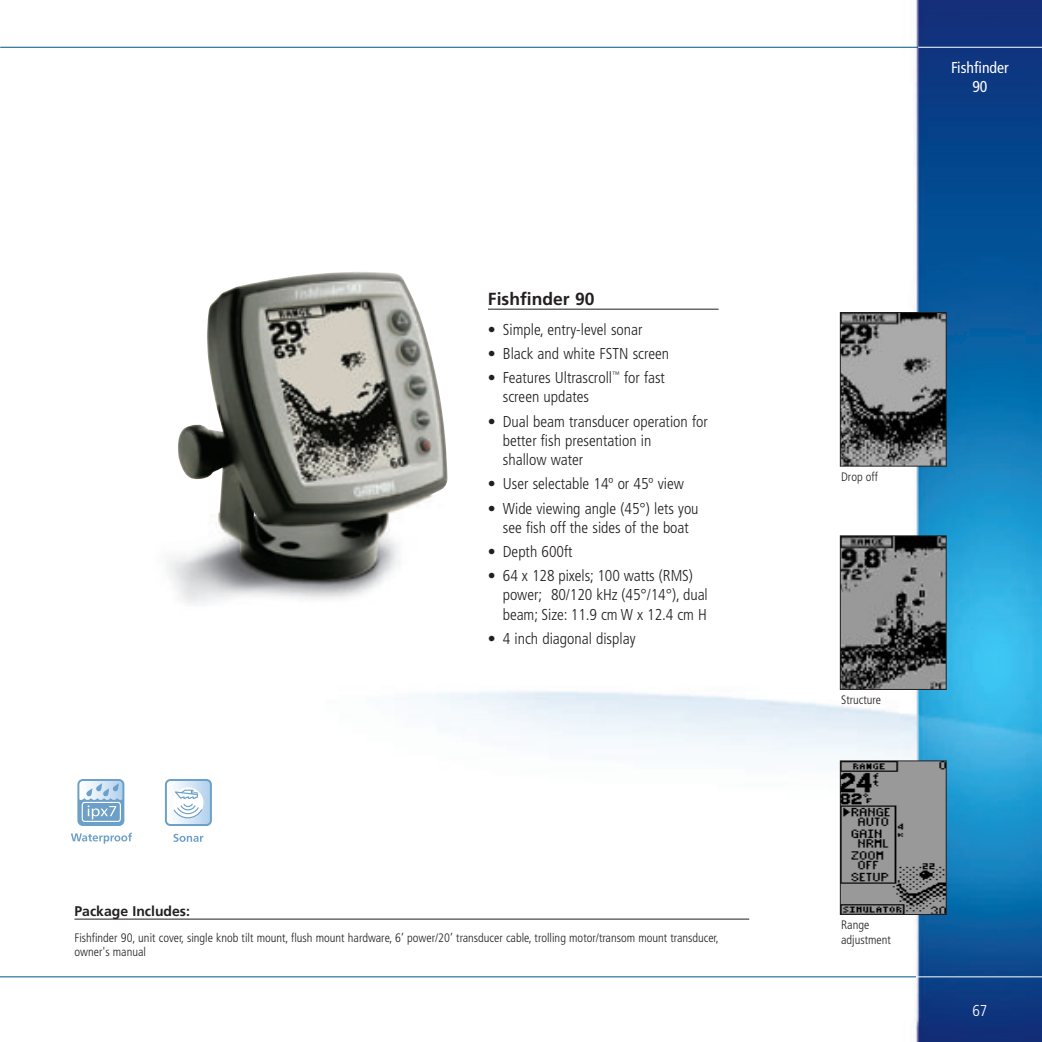
<style>
.page{position:relative;width:1042px;height:1042px;background:#fff}
.page>*{position:absolute;margin:0;border:0;box-sizing:border-box;transform-origin:0 0}
.t1{font:700 17.5px "Frutiger";color:#231f20}
.t2{font:300 condensed 15.75px/19.2px "Frutiger";color:#231f20}
.t3{font:condensed 15.75px/18.9px "Frutiger";color:#fff;text-align:center}
.t4{font:300 condensed 15.75px "Frutiger";color:#fff}
.t5{font:700 14px "Frutiger";color:#231f20}
.t6{font:300 condensed 12.25px/14.7px "Frutiger";color:#231f20}
</style>
<div class="page">
<img style="left:5px;top:0;width:1037px;height:1042px">
<hr style="left:0;top:976px;width:916px;height:1px;background:#005487">
<hr style="left:916px;top:976px;width:126px;height:1px;background:#fff">
<hr style="left:488px;top:309px;width:230px;height:1px;background:#231f20">
<hr style="left:0;top:47px;width:918px;height:1px;background:#005487">
<hr style="left:918px;top:47px;width:124px;height:1px;background:#fff">
<hr style="left:74px;top:919px;width:675px;height:1px;background:#231f20">
<img style="left:111px;top:272px;width:342px;height:344px">
<img style="left:842px;top:314px;width:102px;height:150px">
<div style="left:840px;top:312px;width:106px;height:154px;border:1px solid #231f20"></div>
<img style="left:842px;top:537px;width:102px;height:151px">
<div style="left:840px;top:535px;width:106px;height:155px;border:1px solid #231f20"></div>
<img style="left:842px;top:762px;width:102px;height:151px">
<div style="left:840px;top:760px;width:106px;height:155px;border:1px solid #231f20"></div>
<svg style="left:77px;top:779px;width:47px;height:47px;background:#9fc1dc"></svg>
<svg style="left:71px;top:833px;width:61px;height:10px"></svg>
<svg style="left:165px;top:779px;width:47px;height:47px"></svg>
<svg style="left:173px;top:834px;width:30px;height:8px"></svg>
<p class="t1" style="left:488px;top:292px;width:108px">Fishfinder 90</p>
<p class="t2" style="left:488px;top:321px;width:156px">• Simple, entry-level sonar</p>
<p class="t2" style="left:488px;top:345px;width:183px">• Black and white FSTN screen</p>
<p class="t2" style="left:503px;top:369px;width:164px;text-indent:-15px">• Features Ultrascroll<sup>™</sup> for fast screen updates</p>
<p class="t2" style="left:503px;top:413px;width:206px;text-indent:-15px">• Dual beam transducer operation for better fish presentation in<br>shallow water</p>
<p class="t2" style="left:488px;top:475px;width:197px">• User selectable 14º or 45º view</p>
<p class="t2" style="left:488px;top:500px;width:212px;text-align:center">• Wide viewing angle (45°) lets you see fish off the sides of the boat</p>
<p class="t2" style="left:488px;top:543px;width:86px">• Depth 600ft</p>
<p class="t2" style="left:503px;top:567px;width:206px;text-indent:-15px">• 64 x 128 pixels; 100 watts (RMS) power; 80/120 kHz (45°/14°), dual beam; Size: 11.9 cm W x 12.4 cm H</p>
<p class="t2" style="left:488px;top:630px;width:149px">• 4 inch diagonal display</p>
<p class="t5" style="left:74px;top:905px;width:117px">Package Includes:</p>
<p class="t6" style="left:74px;top:931px;width:646px">Fishfinder 90, unit cover, single knob tilt mount, flush mount hardware, 6’ power/20’ transducer cable, trolling motor/transom mount transducer, owner's manual</p>
<p class="t3" style="left:951px;top:59px;width:59px">Fishfinder<br>90</p>
<p class="t6" style="left:841px;top:470px;width:38px">Drop off</p>
<p class="t6" style="left:841px;top:693px;width:41px">Structure</p>
<p class="t6" style="left:841px;top:918px;width:51px">Range adjustment</p>
<p class="t4" style="left:972px;top:1004px;width:17px">67</p>
</div>
